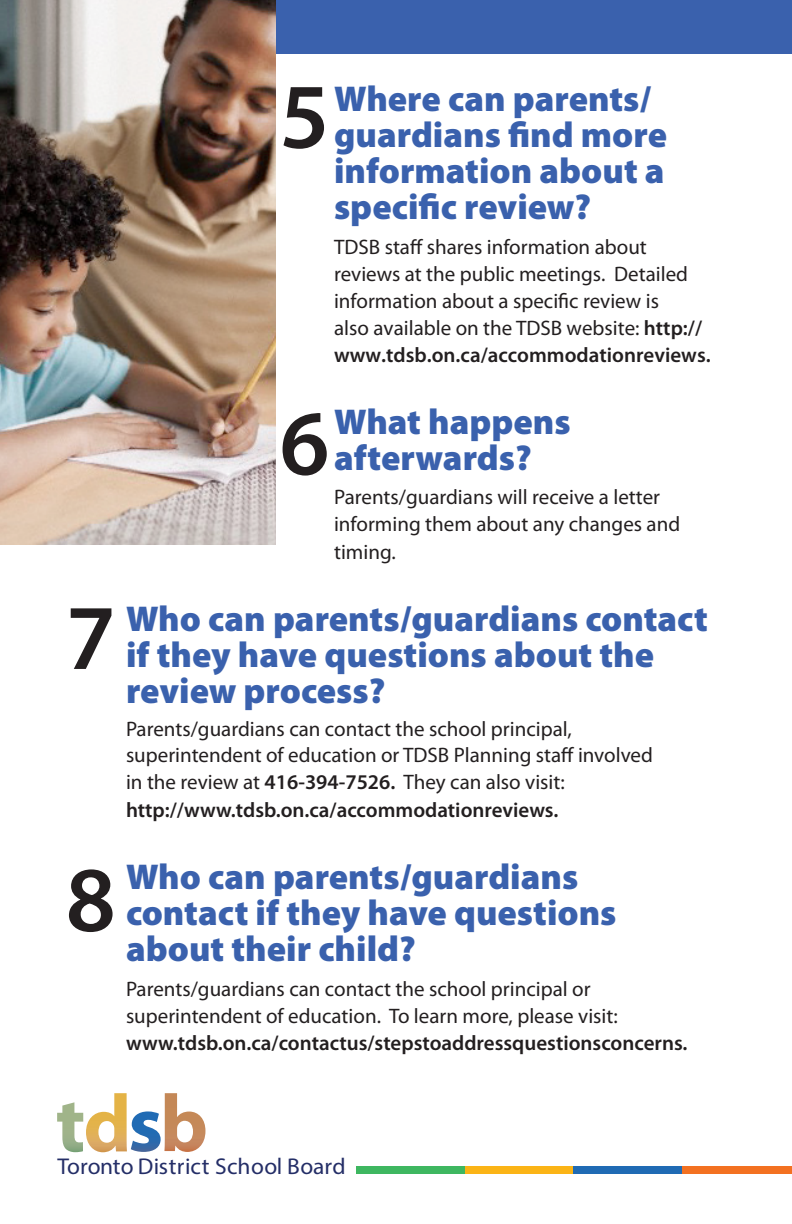
<style>
.page{position:relative;width:792px;height:1224px;background:#fff}
.page>*{position:absolute;margin:0;border:0;box-sizing:border-box;transform-origin:0 0}
.t1{font:600 93.2px "Myriad Pro";color:#231f20}
.t2{font:900 36px/36px "Myriad Pro";color:#3a61ad}
.t3{font:23px "Myriad Pro";letter-spacing:.005em;color:#242e67}
.t4{font:21px/27px "Myriad Pro";color:#231f20}
.s1{font-weight:600}
</style>
<div class="page">
<div style="left:0;top:0;width:792px;height:53px;background:#3a61ad"></div>
<svg style="left:57px;top:1093px;width:149px;height:59px"></svg>
<div style="left:356px;top:1166px;width:110px;height:7px;background:#3eb760"></div>
<div style="left:465px;top:1166px;width:109px;height:7px;background:#fbb416"></div>
<div style="left:574px;top:1166px;width:109px;height:7px;background:#206bb4"></div>
<div style="left:683px;top:1166px;width:109px;height:7px;background:#f37121"></div>
<img style="left:0;top:0;width:275px;height:544px">
<p class="t1" style="left:280px;top:57px;width:51px">5</p>
<p class="t2" style="left:334px;top:80px;width:335px">Where can parents/ guardians find more information about a specific review?</p>
<p class="t4" style="left:334px;top:233px;width:378px">TDSB staff shares information about reviews at the public meetings. Detailed information about a specific review is<br>also available on the TDSB website: <span class="s1">http:// www.tdsb.on.ca/accommodationreviews.</span></p>
<p class="t2" style="left:334px;top:402px;width:238px">What happens afterwards?</p>
<p class="t4" style="left:334px;top:483px;width:348px;line-height:27.6px">Parents/guardians will receive a letter informing them about any changes and timing.</p>
<p class="t1" style="left:280px;top:384px;width:51px">6</p>
<p class="t1" style="left:66px;top:578px;width:51px">7</p>
<p class="t2" style="left:126px;top:600px;width:583px">Who can parents/guardians contact if they have questions about the review process?</p>
<p class="t4" style="left:126px;top:715px;width:528px">Parents/guardians can contact the school principal, superintendent of education or TDSB Planning staff involved in the review at <span class="s1">416-394-7526.</span> They can also visit: <span class="s1">http://www.tdsb.on.ca/accommodationreviews.</span></p>
<p class="t1" style="left:66px;top:840px;width:51px">8</p>
<p class="t2" style="left:126px;top:858px;width:492px">Who can parents/guardians contact if they have questions about their child?</p>
<p class="t4" style="left:126px;top:975px;width:563px">Parents/guardians can contact the school principal or superintendent of education. To learn more, please visit: <span class="s1">www.tdsb.on.ca/contactus/stepstoaddressquestionsconcerns.</span></p>
<p class="t3" style="left:57px;top:1152px;width:290px">Toronto District School Board</p>
</div>
